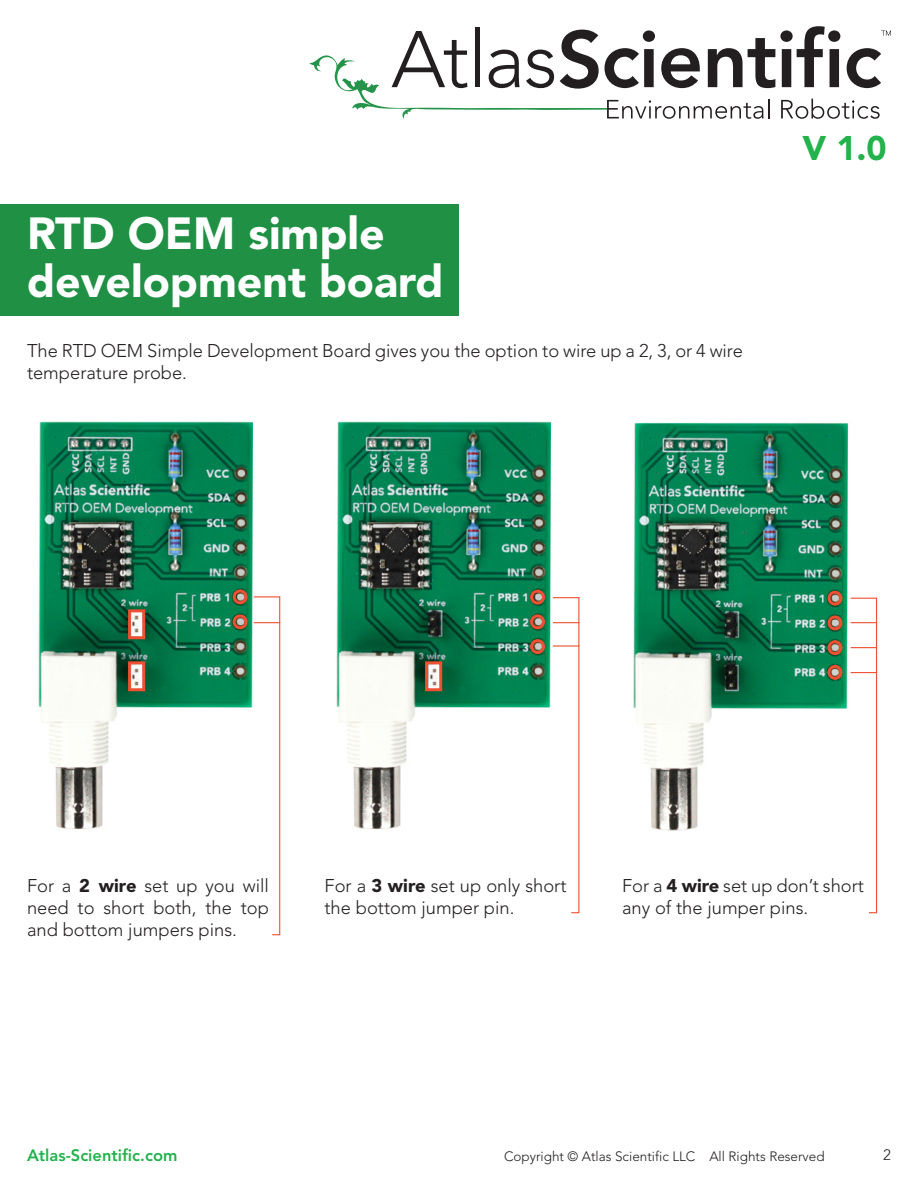
<style>
.page{position:relative;width:918px;height:1188px;background:#fff}
.page>*{position:absolute;margin:0;border:0;box-sizing:border-box;transform-origin:0 0}
.t1{font:900 44.7px/47.5px "Avenir";color:#fff}
.t2{font:900 33.9px "Avenir";color:#23b24b}
.t3{font:300 18.3px/22px "Avenir";color:#231f20}
.t4{font:800 16.5px "Avenir";color:#23b24b}
.t5{font:300 15px "Avenir";color:#231f20}
.t6{font:300 13.5px "Avenir";color:#231f20}
.s1{font-weight:900}
</style>
<div class="page">
<svg style="left:309px;top:26px;width:582px;height:93px"></svg>
<img style="left:38px;top:421px;width:216px;height:408px">
<img style="left:336px;top:421px;width:216px;height:408px">
<img style="left:633px;top:422px;width:216px;height:409px">
<div style="left:0;top:204px;width:459px;height:112px;background:#1f9044"></div>
<div style="left:128px;top:609px;width:17px;height:30px;border:3px solid #ef5032"></div>
<div style="left:128px;top:661px;width:17px;height:30px;border:3px solid #ef5032"></div>
<div style="left:425px;top:661px;width:17px;height:30px;border:3px solid #ef5032"></div>
<div style="left:233px;top:589px;width:15px;height:15px;border:3px solid #ef5032;border-radius:50%"></div>
<div style="left:530px;top:590px;width:15px;height:15px;border:3px solid #ef5032;border-radius:50%"></div>
<div style="left:827px;top:591px;width:15px;height:15px;border:3px solid #ef5032;border-radius:50%"></div>
<div style="left:233px;top:614px;width:15px;height:15px;border:3px solid #ef5032;border-radius:50%"></div>
<div style="left:530px;top:614px;width:15px;height:15px;border:3px solid #ef5032;border-radius:50%"></div>
<div style="left:827px;top:615px;width:15px;height:15px;border:3px solid #ef5032;border-radius:50%"></div>
<div style="left:530px;top:639px;width:15px;height:15px;border:3px solid #ef5032;border-radius:50%"></div>
<div style="left:827px;top:640px;width:15px;height:15px;border:3px solid #ef5032;border-radius:50%"></div>
<div style="left:827px;top:665px;width:15px;height:15px;border:3px solid #ef5032;border-radius:50%"></div>
<svg style="left:253px;top:596px;width:28px;height:340px"></svg>
<svg style="left:552px;top:597px;width:28px;height:317px"></svg>
<svg style="left:850px;top:597px;width:28px;height:317px"></svg>
<hr style="left:553px;top:645px;width:26px;height:2px;background:#ef5032">
<h1 class="t1" style="left:27px;top:210px;width:418px">RTD OEM simple development board</h1>
<p class="t3" style="left:27px;top:340px;width:717px">The RTD OEM Simple Development Board gives you the option to wire up a 2, 3, or 4 wire temperature probe.</p>
<h2 class="t2" style="left:802px;top:128px;width:86px">V 1.0</h2>
<p class="t3" style="left:27px;top:875px;width:243px;text-align:justify">For a <span class="s1">2 wire</span> set up you will need to short both, the top and bottom jumpers pins.</p>
<p class="t3" style="left:325px;top:875px;width:243px">For a <span class="s1">3 wire</span> set up only short the bottom jumper pin.</p>
<p class="t3" style="left:622px;top:875px;width:243px">For a <span class="s1">4 wire</span> set up don’t short any of the jumper pins.</p>
<p class="t4" style="left:27px;top:1145px;width:152px">Atlas-Scientific.com</p>
<p class="t6" style="left:504px;top:1148px;width:322px">Copyright © Atlas Scientific LLC All Rights Reserved</p>
<p class="t5" style="left:883px;top:1146px;width:9px">2</p>
</div>
